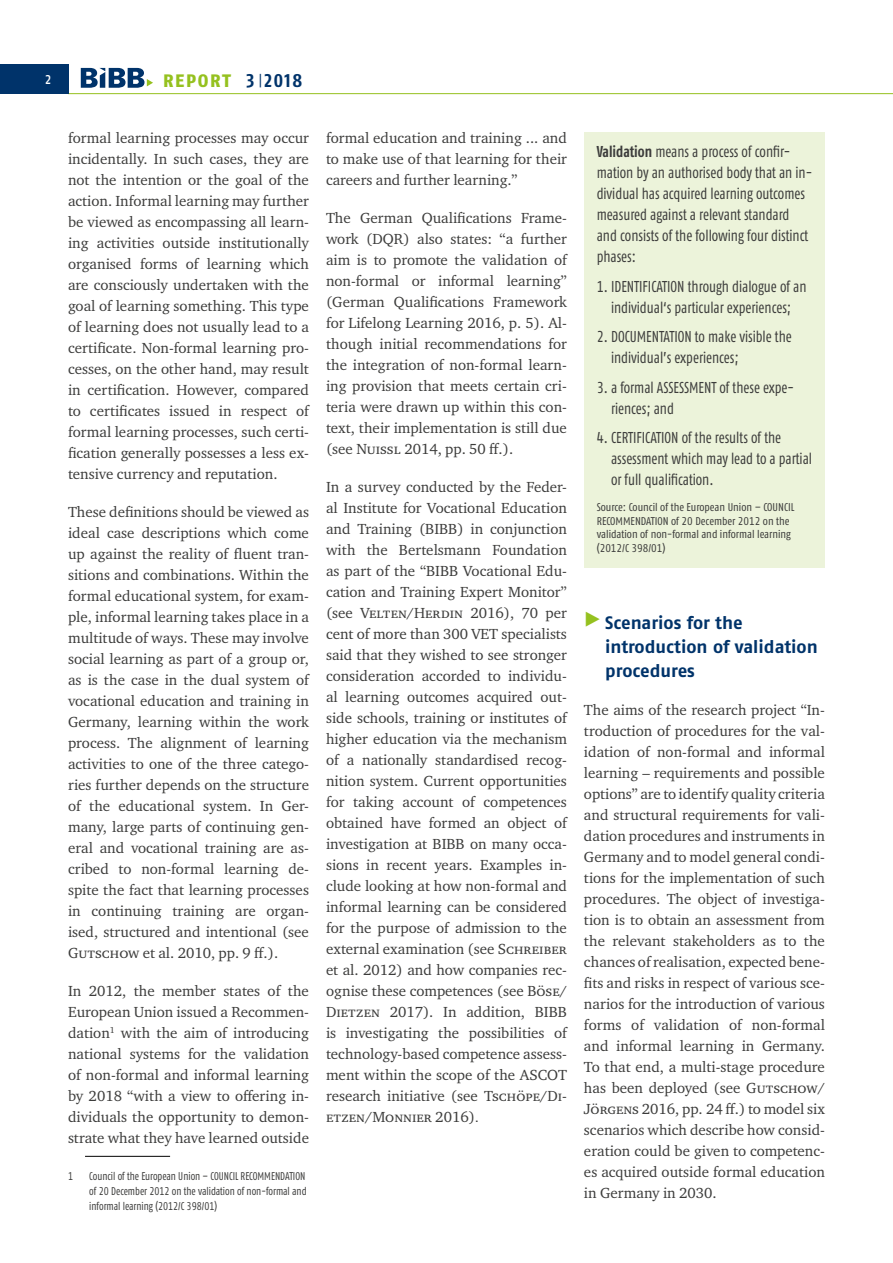
<style>
.page{position:relative;width:893px;height:1263px;background:#fff}
.page>*{position:absolute;margin:0;border:0;box-sizing:border-box;transform-origin:0 0}
.t1{font:700 18px/24px "Fago Pro";color:#00336a}
.t2{font:800 18px "Fago Pro";letter-spacing:.09em;color:#95c11f}
.Standard_Erläuterungen{font:condensed 15.75px/21px "Fago Pro";color:#3c3c3b;scale:.9 1}
.Standard_p{font:15px/21px "Charter ITC Pro";color:#3c3c3b;text-align:justify}
.t3{font:500 13.5px "Fago Pro";color:#fff;scale:.9 1}
.Quelle_Tabelle_p{font:condensed 11.25px/13.5px "Fago Pro";color:#3c3c3b}
.Fußnote_p{font:condensed 11.25px/15px "Fago Pro";color:#3c3c3b;text-align:justify;scale:.9 1}
.s1{font-weight:700;font-stretch:condensed;font-size:19.5px;color:#00336a}
.s2{font-family:"Arial"}
.s3{font-weight:700}
.s4{font-size:27px;color:#95c11f}
</style>
<div class="page">
<hr style="left:68px;top:93px;width:825px;height:1px;background:#95c11f">
<div style="left:0;top:64px;width:68px;height:30px;background:#00336a"></div>
<svg style="left:81px;top:68px;width:72px;height:20px"></svg>
<hr style="left:85px;top:1156px;width:85px;height:1px;background:#000">
<div style="left:584px;top:132px;width:241px;height:436px;background:#ecf3da"></div>
<p class="t3" style="left:45px;top:71px;width:8px">2</p>
<p class="t2" style="left:163px;top:70px;width:141px">REPORT <span class="s1">3</span> <sup>|</sup><span class="s1">2018</span></p>
<p class="Standard_p" style="left:68px;top:127px;width:242px">formal learning processes may occur incidentally. In such cases, they are not the intention or the goal of the action. Informal learning may further be viewed as encompassing all learn&shy;ing activities outside institutionally organised forms of learning which are consciously undertaken with the goal of learning something. This type of learning does not usually lead to a certificate. Non-formal learning pro&shy;cesses, on the other hand, may result in certification. However, compared to certificates issued in respect of formal learning processes, such certi&shy;fication generally possesses a less ex&shy;tensive currency and reputation.</p>
<p class="Standard_p" style="left:68px;top:501px;width:242px">These definitions should be viewed as ideal case descriptions which come up against the reality of fluent tran&shy;sitions and combinations. Within the formal educational system, for exam&shy;ple, informal learning takes place in a multitude of ways. These may involve social learning as part of a group or, as is the case in the dual system of vocational education and training in Germany, learning within the work process. The alignment of learning activities to one of the three catego&shy;ries further depends on the structure of the educational system. In Ger&shy;many, large parts of continuing gen&shy;eral and vocational training are as&shy;cribed to non-formal learning de&shy;spite the fact that learning processes in continuing training are organ&shy;ised, structured and intentional (see Gutschow et al. 2010, pp. 9 ff.).</p>
<p class="Standard_p" style="left:68px;top:980px;width:242px">In 2012, the member states of the European Union issued a Recommen&shy;dation<sup>1</sup> with the aim of introducing national systems for the validation of non-formal and informal learning by 2018 “with a view to offering in&shy;dividuals the opportunity to demon&shy;strate what they have learned outside</p>
<p class="Fußnote_p" style="left:68px;top:1168px;width:7px">1</p>
<p class="Fußnote_p" style="left:89px;top:1168px;width:243px">Council of the European Union – COUNCIL RECOMMENDATION of 20 December 2012 on the validation of non-formal and informal learning (2012/C 398/01)</p>
<p class="Standard_p" style="left:326px;top:127px;width:242px">formal education and training ... and to make use of that learning for their careers and further learning.”</p>
<p class="Standard_p" style="left:326px;top:207px;width:242px">The German Qualifications Frame&shy;work (DQR) also states: “a further aim is to promote the validation of non-formal or informal learning” (German Qualifications Framework for Lifelong Learning 2016, p. 5). Al&shy;though initial recommendations for the integration of non-formal learn&shy;ing provision that meets certain cri&shy;teria were drawn up within this con&shy;text, their implementation is still due (see Nuissl 2014, pp. 50 ff.).</p>
<p class="Standard_p" style="left:326px;top:476px;width:242px">In a survey conducted by the Feder&shy;al Institute for Vocational Education and Training (BIBB) in conjunction with the Bertelsmann Foundation as part of the “BIBB Vocational Edu&shy;cation and Training Expert Monitor” (see Velten/Herdin 2016), 70 per cent of more than 300 VET specialists said that they wished to see stronger consideration accorded to individu&shy;al learning outcomes acquired out&shy;side schools, training or institutes of higher education via the mechanism of a nationally standardised recog&shy;nition system. Current opportunities for taking account of competences obtained have formed an object of investigation at BIBB on many occa&shy;sions in recent years. Examples in&shy;clude looking at how non-formal and informal learning can be considered for the purpose of admission to the external examination (see Schreiber et al. 2012) and how companies rec&shy;ognise these competences (see Böse/ Dietzen 2017). In addition, BIBB is investigating the possibilities of technology-based competence assess&shy;ment within the scope of the ASCOT research initiative (see Tschöpe/Di&shy;etzen/Monnier 2016)<span class="s2">.</span></p>
<p class="Standard_Erläuterungen" style="left:597px;top:141px;width:241px"><span class="s3">Validation</span> means a process of confir&shy;mation by an authorised body that an in&shy;dividual has acquired learning outcomes measured against a relevant standard and consists of the following four distinct phases:</p>
<p class="Standard_Erläuterungen" style="left:597px;top:276px;width:235px;text-align:center">1. IDENTIFICATION through dialogue of an individual‘s particular experiences;</p>
<p class="Standard_Erläuterungen" style="left:611px;top:326px;width:202px;text-indent:-14px">2. DOCUMENTATION to make visible the individual’s experiences;</p>
<p class="Standard_Erläuterungen" style="left:611px;top:377px;width:205px;text-indent:-14px">3. a formal ASSESSMENT of these expe&shy;riences; and</p>
<p class="Standard_Erläuterungen" style="left:611px;top:427px;width:225px;text-indent:-14px">4. CERTIFICATION of the results of the assessment which may lead to a partial or full qualification.</p>
<p class="Quelle_Tabelle_p" style="left:597px;top:501px;width:199px">Source: Council of the European Union – COUNCIL RECOMMENDATION of 20 December 2012 on the validation of non-formal and informal learning (2012/C 398/01)</p>
<p class="t1" style="left:605px;top:610px;width:214px;text-indent:-21px"><span class="s4">▶</span> Scenarios for the introduction of validation procedures</p>
<p class="Standard_p" style="left:584px;top:699px;width:242px">The aims of the research project “In&shy;troduction of procedures for the val&shy;idation of non-formal and informal learning – requirements and possible options” are to identify quality criteria and structural requirements for vali&shy;dation procedures and instruments in Germany and to model general condi&shy;tions for the implementation of such procedures. The object of investiga&shy;tion is to obtain an assessment from the relevant stakeholders as to the chances of realisation, expected bene&shy;fits and risks in respect of various sce&shy;narios for the introduction of various forms of validation of non-formal and informal learning in Germany.<br>To that end, a multi-stage procedure has been deployed (see Gutschow/ Jörgens 2016, pp. 24 ff.) to model six scenarios which describe how consid&shy;eration could be given to competenc&shy;es acquired outside formal education in Germany in 2030.</p>
</div>
